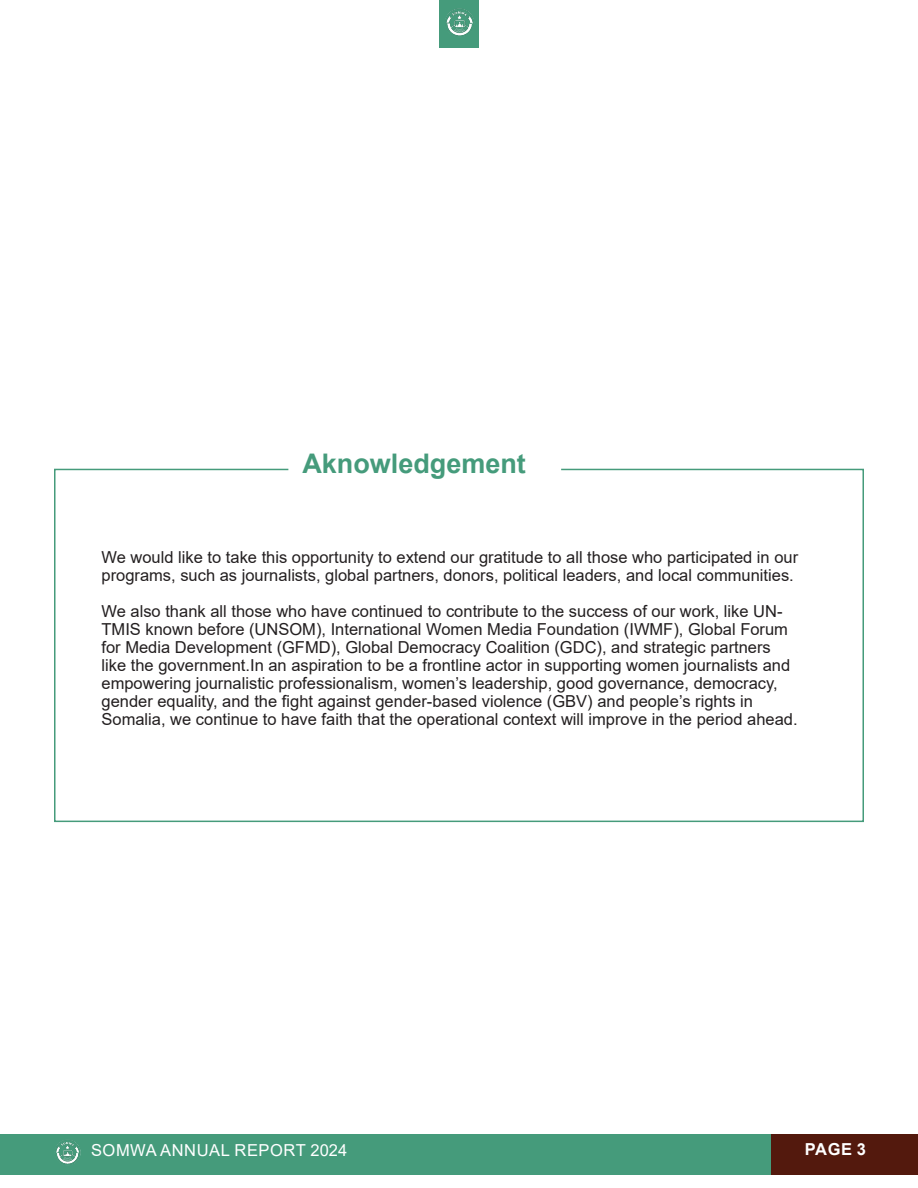
<style>
.page{position:relative;width:918px;height:1188px;background:#fff}
.page>*{position:absolute;margin:0;border:0;box-sizing:border-box;transform-origin:0 0}
.Heading{font:700 27px "Arial";color:#459b7b}
.t1{font:16.5px/18px "Arial";color:#231f20}
.t2{font:16.5px "Arial";letter-spacing:.035em;color:#fff}
.t3{font:700 16.5px "Arial";color:#fff}
</style>
<div class="page">
<div style="left:0;top:1134px;width:771px;height:40px;background:#459b7b"></div>
<div style="left:771px;top:1134px;width:147px;height:40px;background:#53190d"></div>
<div style="left:439px;top:0;width:40px;height:47px;background:#459b7b"></div>
<img style="left:445px;top:8px;width:29px;height:29px;border-radius:15px">
<img style="left:55px;top:1139px;width:26px;height:26px;border-radius:13px">
<svg style="left:54px;top:468px;width:810px;height:355px"></svg>
<p class="Heading" style="left:302px;top:445px;width:225px">Aknowledgement</p>
<p class="t1" style="left:102px;top:548px;width:698px">We would like to take this opportunity to extend our gratitude to all those who participated in our programs, such as journalists, global partners, donors, political leaders, and local communities.</p>
<p class="t1" style="left:102px;top:602px;width:690px">We also thank all those who have continued to contribute to the success of our work, like UN-TMIS known before (UNSOM), International Women Media Foundation (IWMF), Global Forum for Media Development (GFMD), Global Democracy Coalition (GDC), and strategic partners like the government.In an aspiration to be a frontline actor in supporting women journalists and empowering journalistic professionalism, women’s leadership, good governance, democracy, gender equality, and the fight against gender-based violence (GBV) and people’s rights in</p>
<p class="t1" style="left:102px;top:710px;width:698px">Somalia, we continue to have faith that the operational context will improve in the period ahead.</p>
<p class="t2" style="left:91px;top:1139px;width:258px">SOMWA ANNUAL REPORT 2024</p>
<p class="t3" style="left:805px;top:1138px;width:63px">PAGE 3</p>
</div>
